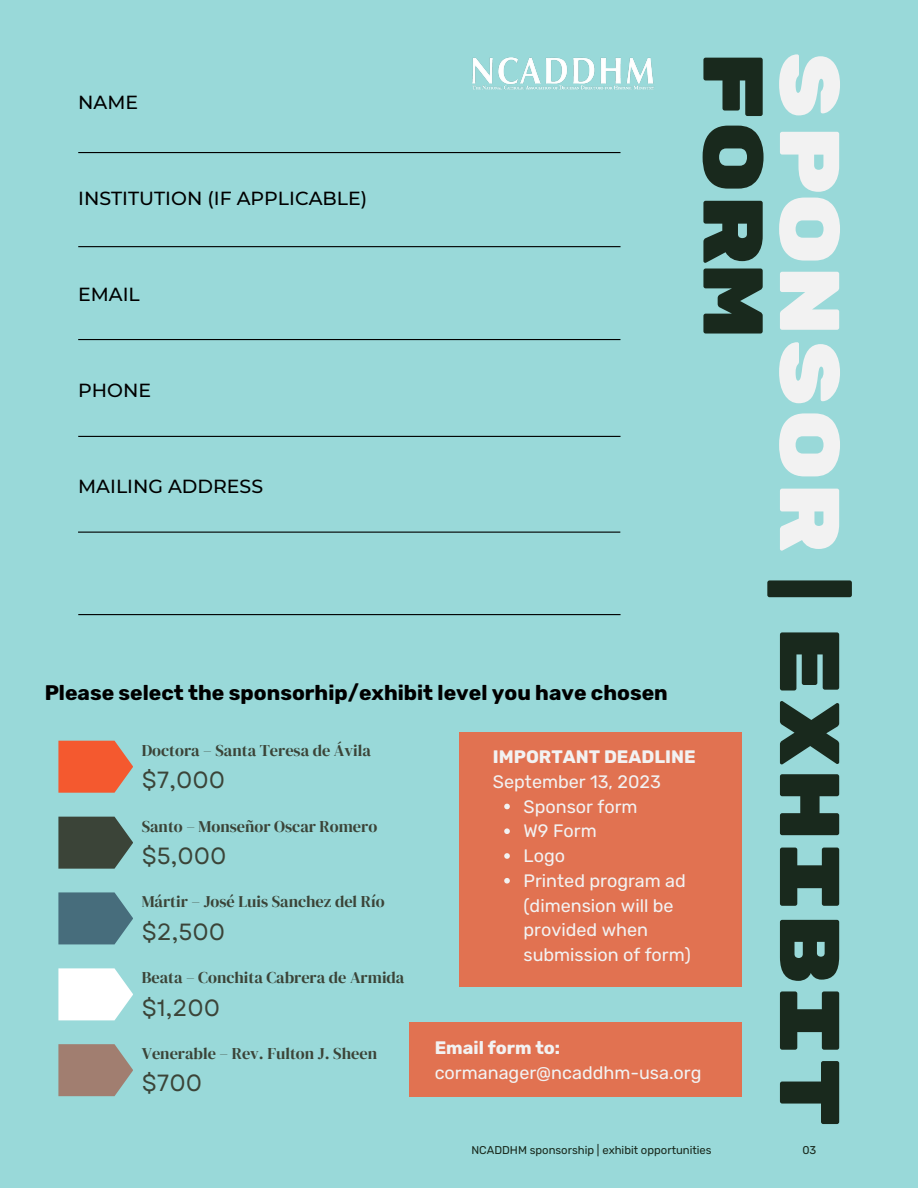
<style>
.page{position:relative;width:918px;height:1188px;background:#99d9d9}
.page>*{position:absolute;margin:0;border:0;box-sizing:border-box;transform-origin:0 0}
.t1{font:84.6px "Rubik Mono One";color:#19291d}
.t2{font:23.4px "Garet";color:#3b4438}
.t3{font:700 21px "Rubik";color:#000}
.t4{font:500 18.9px "Montserrat";color:#000}
.t5{font:18px/24.8px "Rubik";color:#f2f2f2}
.t6{font:700 18px "Rubik";color:#f2f2f2}
.t7{font:16.35px "DM Serif Display";color:#3b4438}
.t8{font:11.25px "Rubik";color:#19291d}
.s1{color:#f2f2f2}
</style>
<div class="page">
<hr style="left:78px;top:152px;width:543px;height:1px;background:#000">
<hr style="left:78px;top:246px;width:543px;height:1px;background:#000">
<hr style="left:78px;top:339px;width:542px;height:1px;background:#000">
<hr style="left:78px;top:436px;width:543px;height:1px;background:#000">
<hr style="left:78px;top:532px;width:542px;height:1px;background:#000">
<hr style="left:78px;top:614px;width:543px;height:1px;background:#000">
<svg style="left:58px;top:817px;width:75px;height:52px;background:#47574d"></svg>
<svg style="left:58px;top:892px;width:75px;height:52px;background:#517b88"></svg>
<svg style="left:58px;top:968px;width:75px;height:52px;background:#f1f9f9"></svg>
<svg style="left:58px;top:1044px;width:75px;height:52px;background:#9f897d"></svg>
<svg style="left:58px;top:741px;width:75px;height:52px;background:#e76945"></svg>
<div style="left:459px;top:732px;width:283px;height:255px;background:#e17251"></div>
<svg style="left:504px;top:804px;width:6px;height:5px"></svg>
<svg style="left:504px;top:828px;width:6px;height:6px"></svg>
<svg style="left:504px;top:853px;width:6px;height:6px"></svg>
<svg style="left:504px;top:878px;width:6px;height:6px"></svg>
<img style="left:472px;top:57px;width:182px;height:33px">
<div style="left:410px;top:1022px;width:332px;height:74px;background:#e17251"></div>
<p class="t1" style="left:859px;top:49px;width:1081px;rotate:90deg"><span class="s1">sponsor</span>|exhibit</p>
<p class="t1" style="left:782px;top:49px;width:289px;rotate:90deg">form</p>
<p class="t4" style="left:78px;top:91px;width:61px">NAME</p>
<p class="t4" style="left:78px;top:187px;width:290px">INSTITUTION (IF APPLICABLE)</p>
<p class="t4" style="left:78px;top:283px;width:63px">EMAIL</p>
<p class="t4" style="left:78px;top:379px;width:74px">PHONE</p>
<p class="t4" style="left:78px;top:475px;width:186px">MAILING ADDRESS</p>
<p class="t3" style="left:45px;top:681px;width:625px">Please select the sponsorhip/exhibit level you have chosen</p>
<p class="t7" style="left:142px;top:739px;width:231px">Doctora – Santa Teresa de Ávila</p>
<p class="t2" style="left:142px;top:763px;width:85px">$7,000</p>
<p class="t6" style="left:493px;top:746px;width:204px">IMPORTANT DEADLINE</p>
<p class="t5" style="left:493px;top:769px;width:169px">September 13, 2023</p>
<p class="t5" style="left:524px;top:794px;width:116px">Sponsor form</p>
<p class="t5" style="left:524px;top:819px;width:75px">W9 Form</p>
<p class="t5" style="left:524px;top:844px;width:43px">Logo</p>
<p class="t5" style="left:524px;top:868px;width:169px">Printed program ad (dimension will be provided when submission of form)</p>
<p class="t7" style="left:142px;top:815px;width:237px">Santo – Monseñor Oscar Romero</p>
<p class="t2" style="left:142px;top:839px;width:86px">$5,000</p>
<p class="t7" style="left:142px;top:891px;width:244px">Mártir – José Luis Sanchez del Río</p>
<p class="t2" style="left:142px;top:915px;width:85px">$2,500</p>
<p class="t7" style="left:142px;top:967px;width:264px">Beata – Conchita Cabrera de Armida</p>
<p class="t2" style="left:142px;top:991px;width:80px">$1,200</p>
<p class="t7" style="left:142px;top:1042px;width:237px">Venerable – Rev. Fulton J. Sheen</p>
<p class="t2" style="left:142px;top:1066px;width:62px">$700</p>
<p class="t6" style="left:435px;top:1038px;width:127px">Email form to:</p>
<p class="t5" style="left:435px;top:1061px;width:268px">cormanager@ncaddhm-usa.org</p>
<p class="t8" style="left:471px;top:1143px;width:242px">NCADDHM sponsorship | exhibit opportunities</p>
<p class="t8" style="left:802px;top:1143px;width:15px">03</p>
</div>
